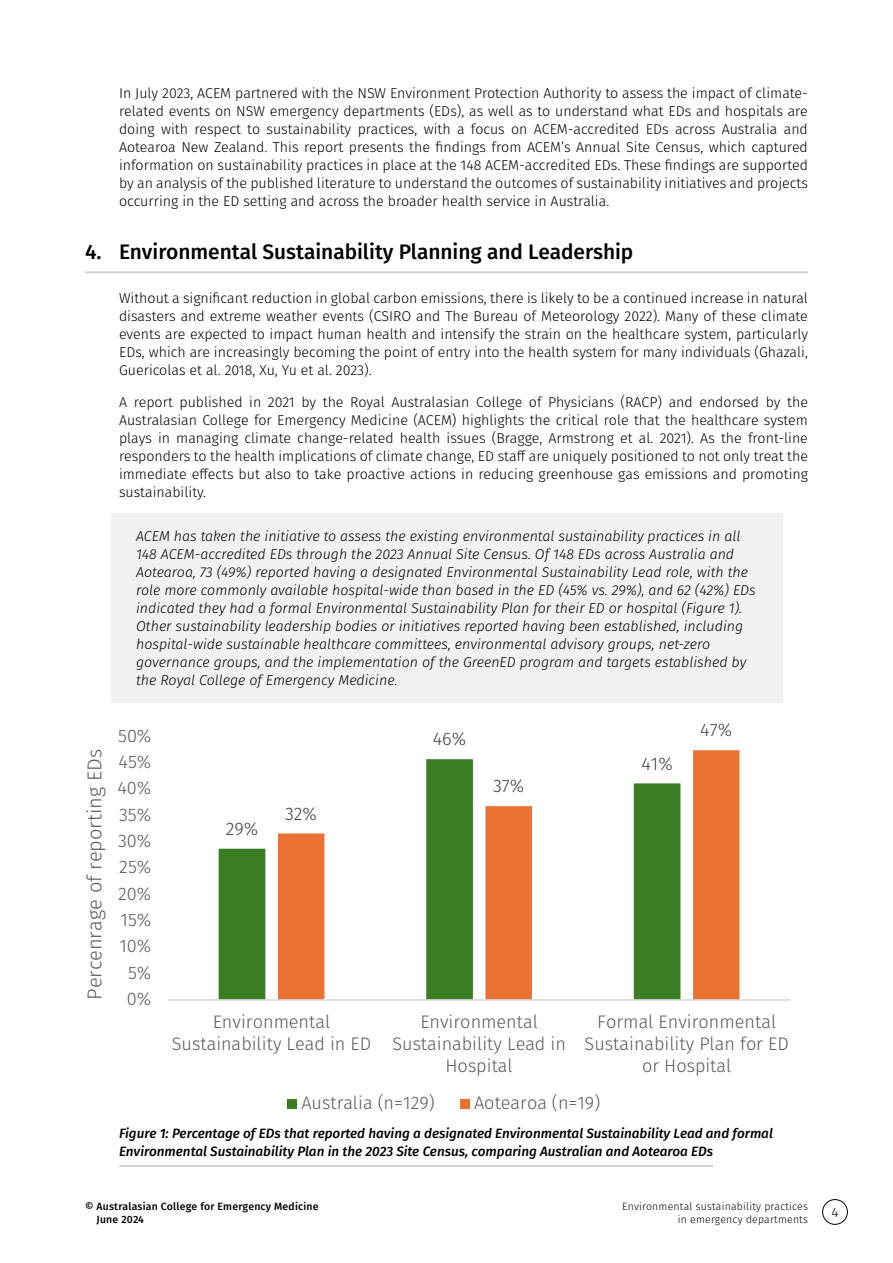
<style>
.page{position:relative;width:893px;height:1263px;background:#fff}
.page>*{position:absolute;margin:0;border:0;box-sizing:border-box;transform-origin:0 0}
.t1{font:500 21px "Fira Sans";color:#000}
.t2{font:300 20.1px "Fira Sans";color:#595959}
.t3{font:300 18.15px/21.8px "Fira Sans";color:#595959;text-align:center}
.t4{font:300 18.15px "Fira Sans";color:#404040}
.t5{font:300 14.25px/18px "Fira Sans";color:#000;text-align:justify}
.t6{font:italic 300 14.25px/18px "Fira Sans";color:#000}
.t7{font:italic 500 13.5px/18px "Fira Sans";color:#000}
.t8{font:300 13.5px "Fira Sans";color:#000}
.t9{font:300 10.5px/13.5px "Fira Sans";letter-spacing:.02em;color:#000;text-align:right}
.t10{font:500 10.5px/13.5px "Fira Sans";letter-spacing:.02em;color:#000}
</style>
<div class="page">
<div style="left:822px;top:1199px;width:26px;height:26px;border:1px solid #000;border-radius:50%"></div>
<hr style="left:85px;top:271px;width:723px;height:2px;background:#cccecf">
<div style="left:111px;top:514px;width:671px;height:189px;background:#f0f1f0"></div>
<hr style="left:119px;top:1165px;width:594px;height:2px;background:#cccecf">
<svg style="left:168px;top:750px;width:623px;height:359px"></svg>
<p class="t5" style="left:119px;top:84px;width:690px">In July 2023, ACEM partnered with the NSW Environment Protection Authority to assess the impact of climate&shy;related events on NSW emergency departments (EDs), as well as to understand what EDs and hospitals are doing with respect to sustainability practices, with a focus on ACEM-accredited EDs across Australia and Aotearoa New Zealand. This report presents the findings from ACEM’s Annual Site Census, which captured information on sustainability practices in place at the 148 ACEM-accredited EDs. These findings are supported by an analysis of the published literature to understand the outcomes of sustainability initiatives and projects occurring in the ED setting and across the broader health service in Australia.</p>
<h1 class="t1" style="left:85px;top:234px;width:550px">4. Environmental Sustainability Planning and Leadership</h1>
<p class="t5" style="left:119px;top:289px;width:690px">Without a significant reduction in global carbon emissions, there is likely to be a continued increase in natural disasters and extreme weather events (CSIRO and The Bureau of Meteorology 2022). Many of these climate events are expected to impact human health and intensify the strain on the healthcare system, particularly EDs, which are increasingly becoming the point of entry into the health system for many individuals (Ghazali, Guericolas et al. 2018, Xu, Yu et al. 2023).</p>
<p class="t5" style="left:119px;top:392px;width:690px">A report published in 2021 by the Royal Australasian College of Physicians (RACP) and endorsed by the Australasian College for Emergency Medicine (ACEM) highlights the critical role that the healthcare system plays in managing climate change-related health issues (Bragge, Armstrong et al. 2021). As the front-line responders to the health implications of climate change, ED staff are uniquely positioned to not only treat the immediate effects but also to take proactive actions in reducing greenhouse gas emissions and promoting sustainability.</p>
<p class="t6" style="left:136px;top:527px;width:621px">ACEM has taken the initiative to assess the existing environmental sustainability practices in all 148 ACEM-accredited EDs through the 2023 Annual Site Census. Of 148 EDs across Australia and Aotearoa, 73 (49%) reported having a designated Environmental Sustainability Lead role, with the role more commonly available hospital-wide than based in the ED (45% vs. 29%), and 62 (42%) EDs indicated they had a formal Environmental Sustainability Plan for their ED or hospital (Figure 1).<br>Other sustainability leadership bodies or initiatives reported having been established, including hospital-wide sustainable healthcare committees, environmental advisory groups, net-zero governance groups, and the implementation of the GreenED program and targets established by the Royal College of Emergency Medicine.</p>
<h2 class="t2" style="left:80px;top:1000px;width:252px;rotate:-90deg">Percenrage of reporting EDs</h2>
<p class="t3" style="left:118px;top:724px;width:35px">50%</p>
<p class="t3" style="left:119px;top:751px;width:34px">45%</p>
<p class="t3" style="left:117px;top:777px;width:35px">40%</p>
<p class="t3" style="left:119px;top:803px;width:34px">35%</p>
<p class="t3" style="left:118px;top:830px;width:35px">30%</p>
<p class="t3" style="left:119px;top:856px;width:33px">25%</p>
<p class="t3" style="left:118px;top:882px;width:35px">20%</p>
<p class="t3" style="left:121px;top:909px;width:32px">15%</p>
<p class="t3" style="left:119px;top:935px;width:33px">10%</p>
<p class="t3" style="left:128px;top:961px;width:25px">5%</p>
<p class="t3" style="left:127px;top:988px;width:26px">0%</p>
<p class="t4" style="left:226px;top:815px;width:34px">29%</p>
<p class="t4" style="left:285px;top:800px;width:33px">32%</p>
<p class="t4" style="left:433px;top:726px;width:35px">46%</p>
<p class="t4" style="left:493px;top:773px;width:33px">37%</p>
<p class="t4" style="left:641px;top:750px;width:33px">41%</p>
<p class="t4" style="left:700px;top:717px;width:33px">47%</p>
<p class="t3" style="left:172px;top:1011px;width:201px">Environmental<br>Sustainability Lead in ED</p>
<p class="t3" style="left:392px;top:1011px;width:175px">Environmental<br>Sustainability Lead in<br>Hospital</p>
<p class="t3" style="left:585px;top:1011px;width:206px">Formal Environmental<br>Sustainability Plan for ED or Hospital</p>
<p class="t3" style="left:301px;top:1092px;width:135px">Australia (n=129)</p>
<p class="t3" style="left:474px;top:1092px;width:128px">Aotearoa (n=19)</p>
<p class="t7" style="left:119px;top:1123px;width:655px">Figure 1: Percentage of EDs that reported having a designated Environmental Sustainability Lead and formal<br>Environmental Sustainability Plan in the 2023 Site Census, comparing Australian and Aotearoa EDs</p>
<p class="t10" style="left:97px;top:1199px;width:223px;text-indent:-12px">© Australasian College for Emergency Medicine<br>June 2024</p>
<p class="t9" style="left:622px;top:1199px;width:187px">Environmental sustainability practices in emergency departments</p>
<p class="t8" style="left:831px;top:1202px;width:8px">4</p>
</div>
